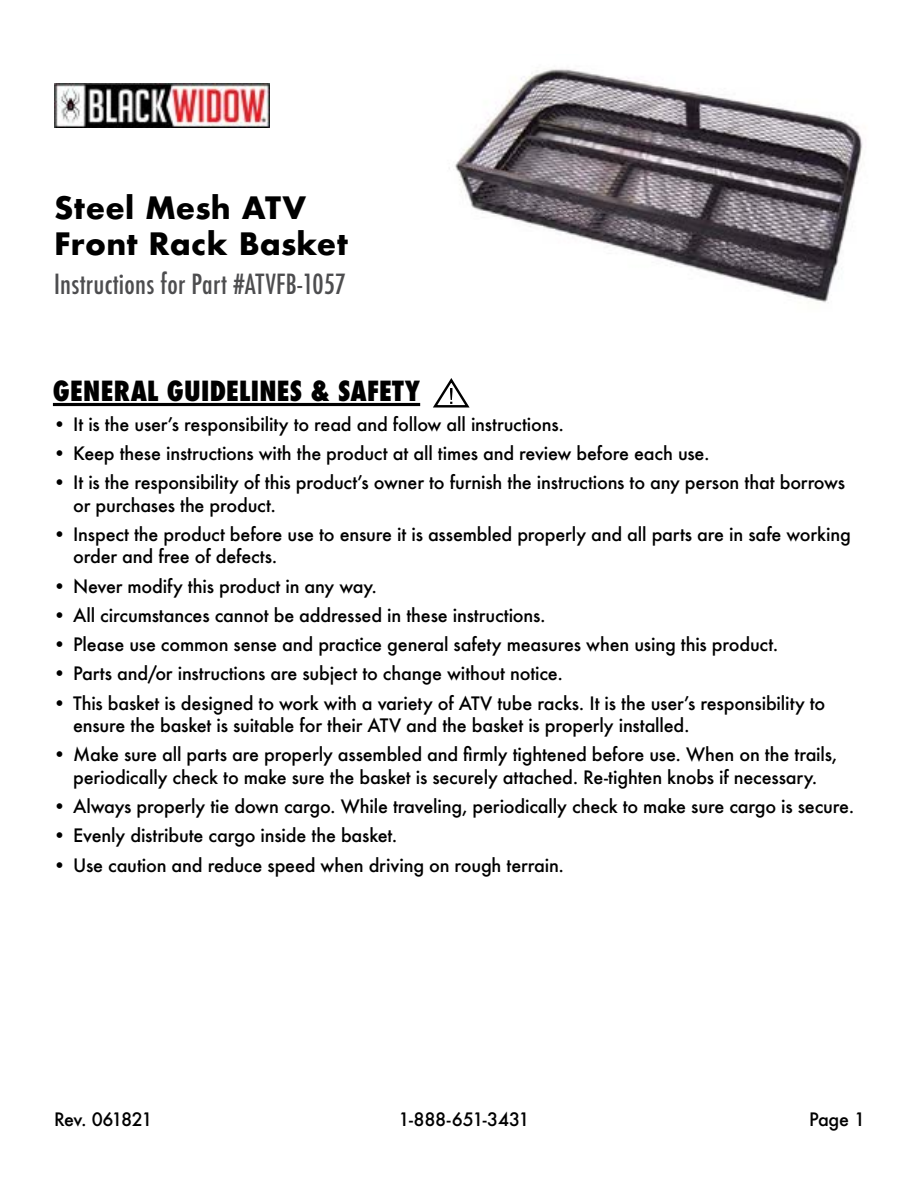
<style>
.page{position:relative;width:918px;height:1188px;background:#fff}
.page>*{position:absolute;margin:0;border:0;box-sizing:border-box;transform-origin:0 0}
.t1{font:700 30px/36px "Futura";letter-spacing:.01em;color:#000}
.t2{font:500 condensed 27px "Futura";letter-spacing:.01em;color:#4d4d4f}
.t3{font:800 condensed 27px "Futura";letter-spacing:.01em;color:#000}
.t4{font:500 18px/22.5px "Futura";letter-spacing:-.01em;color:#000}
.t5{font:500 18px "Futura";letter-spacing:-.035em;color:#000}
</style>
<div class="page">
<img style="left:54px;top:83px;width:216px;height:45px">
<img style="left:449px;top:69px;width:414px;height:234px">
<hr style="left:53px;top:403px;width:367px;height:3px;background:#000">
<svg style="left:433px;top:378px;width:37px;height:30px"></svg>
<h1 class="t1" style="left:54px;top:190px;width:296px">Steel Mesh ATV<br>Front Rack Basket</h1>
<h2 class="t2" style="left:54px;top:267px;width:294px">Instructions for Part #ATVFB-1057</h2>
<h2 class="t3" style="left:53px;top:373px;width:369px">GENERAL GUIDELINES &amp; SAFETY</h2>
<p class="t4" style="left:53px;top:412px;width:513px">• It is the user’s responsibility to read and follow all instructions.</p>
<p class="t4" style="left:53px;top:442px;width:658px">• Keep these instructions with the product at all times and review before each use.</p>
<p class="t4" style="left:73px;top:471px;width:773px;text-indent:-20px">• It is the responsibility of this product’s owner to furnish the instructions to any person that borrows or purchases the product.</p>
<p class="t4" style="left:73px;top:523px;width:779px;text-indent:-20px">• Inspect the product before use to ensure it is assembled properly and all parts are in safe working order and free of defects.</p>
<p class="t4" style="left:53px;top:574px;width:326px">• Never modify this product in any way.</p>
<p class="t4" style="left:53px;top:604px;width:494px">• All circumstances cannot be addressed in these instructions.</p>
<p class="t4" style="left:53px;top:633px;width:727px">• Please use common sense and practice general safety measures when using this product.</p>
<p class="t4" style="left:53px;top:662px;width:512px">• Parts and/or instructions are subject to change without notice.</p>
<p class="t4" style="left:73px;top:691px;width:754px;text-indent:-20px">• This basket is designed to work with a variety of ATV tube racks. It is the user’s responsibility to ensure the basket is suitable for their ATV and the basket is properly installed.</p>
<p class="t4" style="left:53px;top:743px;width:786px;text-align:center">• Make sure all parts are properly assembled and firmly tightened before use. When on the trails, periodically check to make sure the basket is securely attached. Re-tighten knobs if necessary.</p>
<p class="t4" style="left:53px;top:795px;width:803px">• Always properly tie down cargo. While traveling, periodically check to make sure cargo is secure.</p>
<p class="t4" style="left:53px;top:824px;width:346px">• Evenly distribute cargo inside the basket.</p>
<p class="t4" style="left:53px;top:853px;width:513px">• Use caution and reduce speed when driving on rough terrain.</p>
<p class="t5" style="left:54px;top:1107px;width:100px">Rev. 061821</p>
<p class="t4" style="left:399px;top:1108px;width:132px">1-888-651-3431</p>
<p class="t4" style="left:809px;top:1108px;width:58px">Page 1</p>
</div>
